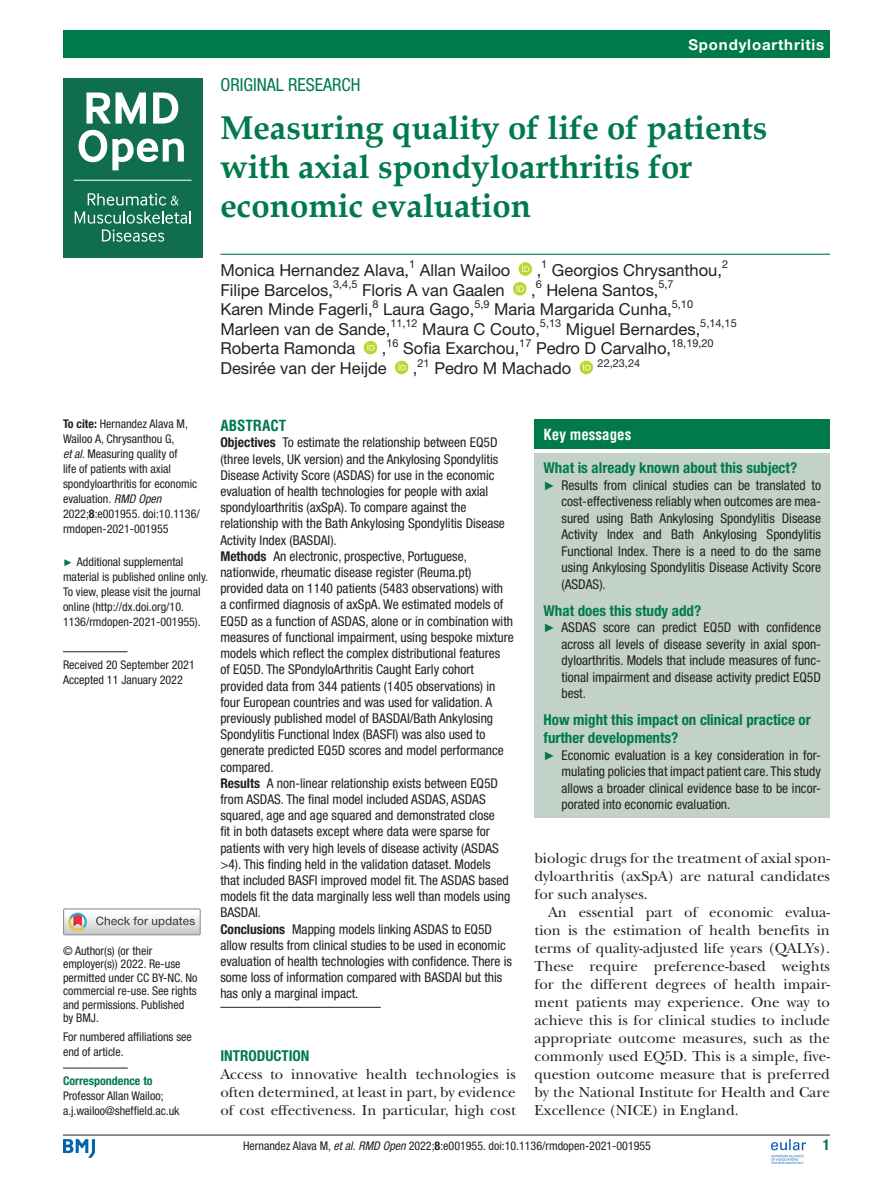
<style>
.page{position:relative;width:893px;height:1191px;background:#fff}
.page>*{position:absolute;margin:0;border:0;box-sizing:border-box;transform-origin:0 0}
.t1{font:700 33px/39px "Book Antiqua";color:#007a4b}
.t2{font:condensed 18px "Helvetica Neue LT Std";color:#007a4b}
.t3{font:16.5px/19.8px "Helvetica Neue LT Std";color:#231f20}
.t4{font:15px/18px "New Baskerville";color:#231f20;text-align:justify}
.t5{font:700 condensed 15px/18px "Helvetica Neue LT Std";color:#007a4b}
.t6{font:700 15px "Helvetica Neue LT Std";letter-spacing:.055em;color:#fff}
.t7{font:700 condensed 15px "Helvetica";color:#fff}
.t8{font:700 condensed 15px "Helvetica";color:#007a4b}
.t9{font:condensed 13.5px/16.2px "Helvetica Neue LT Std";color:#231f20;text-align:justify}
.t10{font:condensed 12px/15px "Helvetica Neue LT Std";color:#231f20}
.t11{font:700 condensed 12px "Helvetica Neue LT Std";color:#007a4b}
.t12{font:10.95px "Helvetica Neue LT Std";color:#231f20}
.s1{font-weight:700}
.s2{font-style:italic}
.s3{font-family:"Arial";font-stretch:normal;font-size:9.75px;color:#007a4b}
.s4{font-family:"Arial";font-stretch:normal;font-size:12px;color:#007a4b}
</style>
<div class="page">
<hr style="left:63px;top:1134px;width:767px;height:1px;background:#231f20">
<img style="left:771px;top:1139px;width:35px;height:24px">
<svg style="left:63px;top:1139px;width:32px;height:18px"></svg>
<hr style="left:220px;top:254px;width:610px;height:1px;background:#007a4b">
<svg style="left:519px;top:262px;width:13px;height:14px"></svg>
<svg style="left:513px;top:282px;width:13px;height:13px"></svg>
<svg style="left:364px;top:341px;width:13px;height:13px"></svg>
<svg style="left:395px;top:361px;width:13px;height:13px"></svg>
<svg style="left:579px;top:361px;width:14px;height:13px"></svg>
<hr style="left:63px;top:651px;width:65px;height:1px;background:#231f20">
<hr style="left:63px;top:1067px;width:65px;height:1px;background:#231f20">
<div style="left:63px;top:908px;width:138px;height:27px;border:1px solid #969090"></div>
<svg style="left:64px;top:909px;width:136px;height:25px"></svg>
<div style="left:63px;top:78px;width:139px;height:179px;background:#106d4e"></div>
<svg style="left:86px;top:92px;width:60px;height:32px"></svg>
<svg style="left:153px;top:92px;width:25px;height:32px"></svg>
<svg style="left:79px;top:130px;width:105px;height:40px"></svg>
<hr style="left:74px;top:180px;width:117px;height:1px;background:#fff">
<svg style="left:88px;top:193px;width:91px;height:12px"></svg>
<svg style="left:75px;top:211px;width:116px;height:31px"></svg>
<div style="left:63px;top:31px;width:767px;height:27px;background:#007a4b"></div>
<hr style="left:220px;top:1007px;width:161px;height:1px;background:#231f20">
<div style="left:535px;top:419px;width:295px;height:30px;background:#007a4b"></div>
<div style="left:535px;top:453px;width:295px;height:365px;background:#c2d2c9"></div>
<p class="t6" style="left:688px;top:35px;width:137px">Spondyloarthritis</p>
<h2 class="t2" style="left:220px;top:74px;width:142px">ORIGINAL RESEARCH</h2>
<h1 class="t1" style="left:220px;top:108px;width:549px">Measuring quality of life of patients with axial spondyloarthritis for economic evaluation</h1>
<p class="t3" style="left:220px;top:260px;width:291px">Monica Hernandez Alava,<sup>1</sup> Allan Wailoo</p>
<p class="t3" style="left:537px;top:260px;width:193px">,<sup>1</sup> Georgios Chrysanthou,<sup>2</sup></p>
<p class="t3" style="left:220px;top:279px;width:114px">Filipe Barcelos,</p>
<p class="t12" style="left:333px;top:278px;width:26px">3,4,5</p>
<p class="t3" style="left:362px;top:279px;width:144px">Floris A van Gaalen</p>
<p class="t12" style="left:536px;top:278px;width:8px">6</p>
<p class="t3" style="left:546px;top:279px;width:114px">Helena Santos,</p>
<p class="t12" style="left:658px;top:278px;width:17px">5,7</p>
<p class="t3" style="left:531px;top:279px;width:6px">,</p>
<p class="t3" style="left:220px;top:299px;width:154px">Karen Minde Fagerli,</p>
<p class="t12" style="left:373px;top:297px;width:8px">8</p>
<p class="t3" style="left:383px;top:299px;width:93px">Laura Gago,</p>
<p class="t12" style="left:474px;top:297px;width:17px">5,9</p>
<p class="t3" style="left:494px;top:299px;width:179px">Maria Margarida Cunha,</p>
<p class="t12" style="left:672px;top:297px;width:23px">5,10</p>
<p class="t3" style="left:220px;top:318px;width:171px">Marleen van de Sande,</p>
<p class="t12" style="left:390px;top:317px;width:29px">11,12</p>
<p class="t3" style="left:422px;top:318px;width:119px">Maura C Couto,</p>
<p class="t12" style="left:540px;top:317px;width:23px">5,13</p>
<p class="t3" style="left:566px;top:318px;width:136px">Miguel Bernardes,</p>
<p class="t12" style="left:700px;top:317px;width:38px">5,14,15</p>
<p class="t3" style="left:220px;top:338px;width:137px">Roberta Ramonda</p>
<p class="t3" style="left:220px;top:338px;width:495px;text-indent:161px">,<sup>16</sup> Sofia Exarchou,<sup>17</sup> Pedro D Carvalho,<sup>18,19,20<br></sup>Desirée van der Heijde</p>
<p class="t12" style="left:418px;top:356px;width:14px">21</p>
<p class="t3" style="left:434px;top:358px;width:138px">Pedro M Machado</p>
<p class="t12" style="left:598px;top:356px;width:44px">22,23,24</p>
<p class="t3" style="left:413px;top:358px;width:6px">,</p>
<p class="t10" style="left:63px;top:416px;width:138px"><span class="s1">To cite:</span> Hernandez Alava M,<br>Wailoo A, Chrysanthou G,<br><span class="s2">et al</span>. Measuring quality of<br>life of patients with axial spondyloarthritis for economic evaluation. <span class="s2">RMD Open<br></span>2022;<span class="s1">8</span>:e001955. doi:10.1136/ rmdopen-2021-001955</p>
<p class="t10" style="left:63px;top:554px;width:147px"><span class="s3">►</span> Additional supplemental material is published online only.<br>To view, please visit the journal online (http://dx.doi.org/10.<br>1136/rmdopen-2021-001955).</p>
<p class="t10" style="left:63px;top:657px;width:133px">Received 20 September 2021<br>Accepted 11 January 2022</p>
<p class="t10" style="left:63px;top:943px;width:136px;line-height:13.5px">© Author(s) (or their employer(s)) 2022. Re-use permitted under CC BY-NC. No commercial re-use. See rights and permissions. Published by BMJ.</p>
<p class="t10" style="left:63px;top:1029px;width:130px">For numbered affiliations see end of article.</p>
<p class="t11" style="left:63px;top:1073px;width:91px">Correspondence to</p>
<p class="t10" style="left:63px;top:1088px;width:118px">Professor Allan Wailoo; a.j.wailoo@sheffield.ac.uk</p>
<p class="t8" style="left:220px;top:416px;width:67px">ABSTRACT</p>
<p class="t9" style="left:220px;top:434px;width:295px;text-align:left"><span class="s1">Objectives</span> To estimate the relationship between EQ5D (three levels, UK version) and the Ankylosing Spondylitis Disease Activity Score (ASDAS) for use in the economic evaluation of health technologies for people with axial spondyloarthritis (axSpA). To compare against the relationship with the Bath Ankylosing Spondylitis Disease Activity Index (BASDAI).<br><span class="s1">Methods</span> An electronic, prospective, Portuguese, nationwide, rheumatic disease register (Reuma.pt) provided data on 1140 patients (5483 observations) with<br>a confirmed diagnosis of axSpA. We estimated models of EQ5D as a function of ASDAS, alone or in combination with measures of functional impairment, using bespoke mixture models which reflect the complex distributional features<br>of EQ5D. The SPondyloArthritis Caught Early cohort provided data from 344 patients (1405 observations) in four European countries and was used for validation. A previously published model of BASDAI/Bath Ankylosing Spondylitis Functional Index (BASFI) was also used to generate predicted EQ5D scores and model performance compared.<br><span class="s1">Results</span> A non-linear relationship exists between EQ5D from ASDAS. The final model included ASDAS, ASDAS squared, age and age squared and demonstrated close<br>fit in both datasets except where data were sparse for patients with very high levels of disease activity (ASDAS &gt;4). This finding held in the validation dataset. Models<br>that included BASFI improved model fit. The ASDAS based models fit the data marginally less well than models using BASDAI.<br><span class="s1">Conclusions</span> Mapping models linking ASDAS to EQ5D allow results from clinical studies to be used in economic evaluation of health technologies with confidence. There is some loss of information compared with BASDAI but this has only a marginal impact.</p>
<p class="t5" style="left:220px;top:1047px;width:91px">INTRODUCTION</p>
<p class="t4" style="left:220px;top:1065px;width:297px">Access to innovative health technologies is often determined, at least in part, by evidence of cost effectiveness. In particular, high cost</p>
<p class="t7" style="left:544px;top:425px;width:89px">Key messages</p>
<p class="t5" style="left:544px;top:458px;width:255px">What is already known about this subject?</p>
<p class="t9" style="left:562px;top:476px;width:261px;text-indent:-18px"><span class="s4">►</span> Results from clinical studies can be translated to cost-effectiveness reliably when outcomes are mea&shy;sured using Bath Ankylosing Spondylitis Disease Activity Index and Bath Ankylosing Spondylitis Functional Index. There is a need to do the same using Ankylosing Spondylitis Disease Activity Score (ASDAS).</p>
<p class="t5" style="left:544px;top:601px;width:159px">What does this study add?</p>
<p class="t9" style="left:562px;top:619px;width:261px;text-indent:-18px"><span class="s4">►</span> ASDAS score can predict EQ5D with confidence across all levels of disease severity in axial spon&shy;dyloarthritis. Models that include measures of func&shy;tional impairment and disease activity predict EQ5D best.</p>
<p class="t5" style="left:544px;top:710px;width:269px">How might this impact on clinical practice or further developments?</p>
<p class="t9" style="left:562px;top:746px;width:261px;text-indent:-18px"><span class="s4">►</span> Economic evaluation is a key consideration in for&shy;mulating policies that impact patient care. This study allows a broader clinical evidence base to be incor&shy;porated into economic evaluation.</p>
<p class="t4" style="left:535px;top:849px;width:297px">biologic drugs for the treatment of axial spon&shy;dyloarthritis (axSpA) are natural candidates for such analyses.</p>
<p class="t4" style="left:535px;top:903px;width:297px;text-indent:14px">An essential part of economic evalua&shy;tion is the estimation of health benefits in terms of quality-adjusted life years (QALYs).<br>These require preference-based weights for the different degrees of health impair&shy;ment patients may experience. One way to achieve this is for clinical studies to include appropriate outcome measures, such as the commonly used EQ5D. This is a simple, five&shy;question outcome measure that is preferred by the National Institute for Health and Care Excellence (NICE) in England.</p>
<p class="t10" style="left:243px;top:1138px;width:409px">Hernandez Alava M, <span class="s2">et al</span>. <span class="s2">RMD Open</span> 2022;<span class="s1">8</span>:e001955. doi:10.1136/rmdopen-2021-001955</p>
<p class="t5" style="left:823px;top:1135px;width:9px">1</p>
</div>
